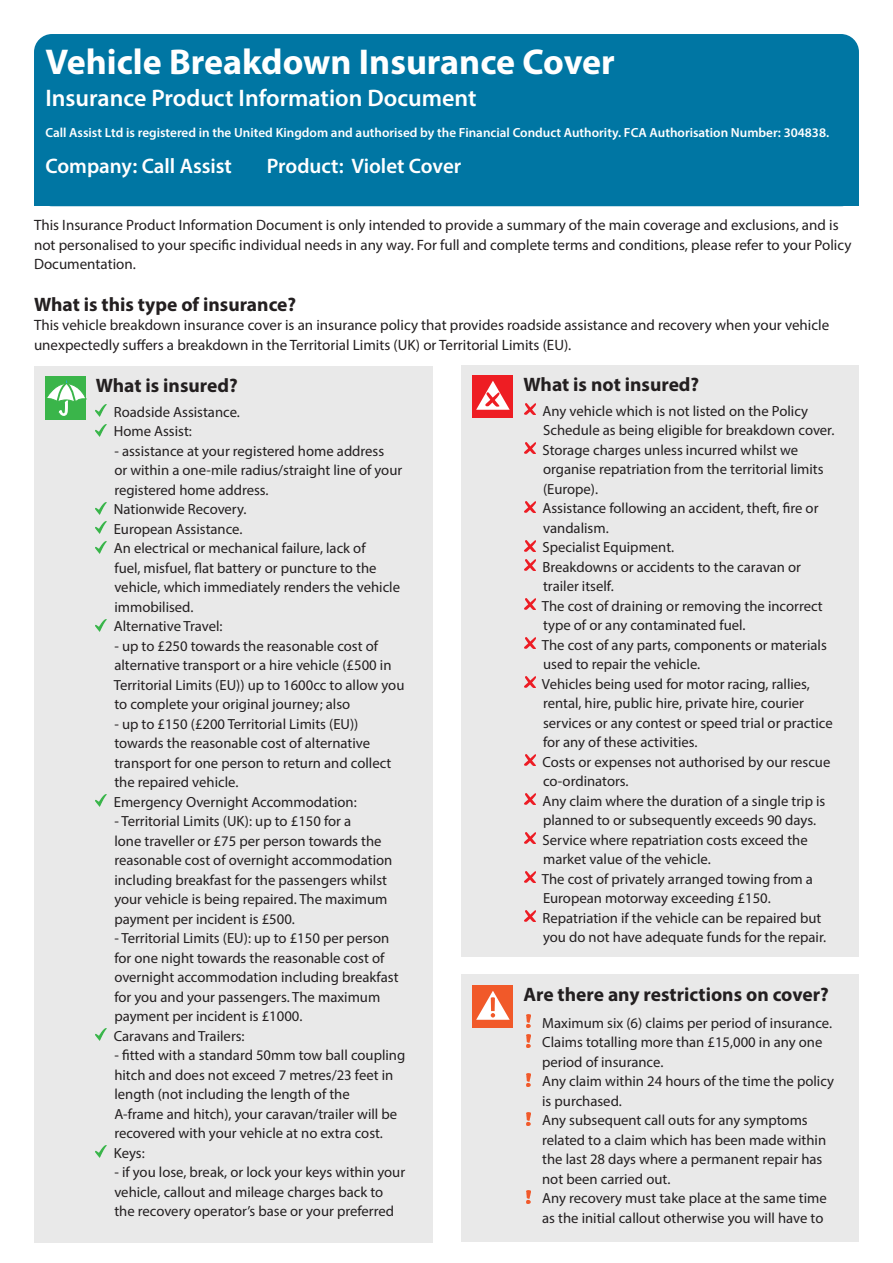
<style>
.page{position:relative;width:893px;height:1263px;background:#fff}
.page>*{position:absolute;margin:0;border:0;box-sizing:border-box;transform-origin:0 0}
.t1{font:700 36px "Myriad Pro";color:#fff}
.t2{font:600 24px "Myriad Pro";color:#fff}
.t3{font:600 21px "Myriad Pro";color:#fff}
.t4{font:700 19.5px "Myriad Pro";color:#231f20}
.t5{font:15px/19.5px "Myriad Pro";color:#231f20}
.t6{font:14.7px/19.5px "Myriad Pro";color:#231f20}
.t7{font:600 13.2px "Myriad Pro";color:#fff}
</style>
<div class="page">
<div style="left:34px;top:34px;width:825px;height:172px;background:#0076a3;border-radius:18px"></div>
<div style="left:34px;top:111px;width:825px;height:95px;background:#0076a3"></div>
<div style="left:34px;top:366px;width:399px;height:876px;background:#e9e9e9"></div>
<div style="left:461px;top:365px;width:398px;height:591px;background:#e9e9e9"></div>
<div style="left:461px;top:974px;width:398px;height:268px;background:#e9e9e9"></div>
<svg style="left:96px;top:405px;width:10px;height:12px"></svg>
<svg style="left:96px;top:424px;width:10px;height:12px"></svg>
<svg style="left:96px;top:502px;width:10px;height:12px"></svg>
<svg style="left:96px;top:522px;width:10px;height:12px"></svg>
<svg style="left:96px;top:541px;width:10px;height:12px"></svg>
<svg style="left:96px;top:619px;width:10px;height:12px"></svg>
<svg style="left:96px;top:795px;width:10px;height:12px"></svg>
<svg style="left:96px;top:1029px;width:10px;height:12px"></svg>
<svg style="left:96px;top:1146px;width:10px;height:12px"></svg>
<svg style="left:524px;top:404px;width:11px;height:11px"></svg>
<svg style="left:524px;top:443px;width:11px;height:11px"></svg>
<svg style="left:524px;top:501px;width:11px;height:11px"></svg>
<svg style="left:524px;top:540px;width:11px;height:11px"></svg>
<svg style="left:524px;top:560px;width:11px;height:11px"></svg>
<svg style="left:524px;top:599px;width:11px;height:11px"></svg>
<svg style="left:524px;top:638px;width:11px;height:11px"></svg>
<svg style="left:524px;top:677px;width:11px;height:11px"></svg>
<svg style="left:524px;top:755px;width:11px;height:11px"></svg>
<svg style="left:524px;top:794px;width:11px;height:11px"></svg>
<svg style="left:524px;top:833px;width:11px;height:11px"></svg>
<svg style="left:524px;top:872px;width:11px;height:11px"></svg>
<svg style="left:524px;top:911px;width:11px;height:11px"></svg>
<img style="left:526px;top:1014px;width:4px;height:14px">
<svg style="left:526px;top:1034px;width:4px;height:13px"></svg>
<svg style="left:526px;top:1073px;width:4px;height:13px"></svg>
<svg style="left:526px;top:1112px;width:4px;height:13px"></svg>
<svg style="left:526px;top:1190px;width:4px;height:13px"></svg>
<div style="left:45px;top:376px;width:41px;height:44px;background:#3ab54a"></div>
<svg style="left:47px;top:380px;width:38px;height:36px"></svg>
<div style="left:472px;top:375px;width:41px;height:43px;background:#ee1d23"></div>
<svg style="left:476px;top:381px;width:34px;height:29px"></svg>
<div style="left:472px;top:985px;width:41px;height:43px;background:#f15929"></div>
<svg style="left:476px;top:991px;width:34px;height:29px"></svg>
<p class="t1" style="left:45px;top:39px;width:571px">Vehicle Breakdown Insurance Cover</p>
<p class="t2" style="left:45px;top:82px;width:433px">Insurance Product Information Document</p>
<p class="t7" style="left:45px;top:124px;width:785px">Call Assist Ltd is registered in the United Kingdom and authorised by the Financial Conduct Authority. FCA Authorisation Number: 304838.</p>
<p class="t3" style="left:45px;top:153px;width:188px">Company: Call Assist</p>
<p class="t3" style="left:267px;top:153px;width:196px">Product: Violet Cover</p>
<p class="t5" style="left:34px;top:215px;width:819px">This Insurance Product Information Document is only intended to provide a summary of the main coverage and exclusions, and is not personalised to your specific individual needs in any way. For full and complete terms and conditions, please refer to your Policy<br>Documentation.</p>
<p class="t4" style="left:34px;top:292px;width:264px">What is this type of insurance?</p>
<p class="t5" style="left:34px;top:315px;width:797px">This vehicle breakdown insurance cover is an insurance policy that provides roadside assistance and recovery when your vehicle unexpectedly suffers a breakdown in the Territorial Limits (UK) or Territorial Limits (EU).</p>
<p class="t4" style="left:96px;top:373px;width:144px">What is insured?</p>
<p class="t6" style="left:114px;top:402px;width:128px">Roadside Assistance.</p>
<p class="t6" style="left:114px;top:421px;width:80px">Home Assist:</p>
<p class="t6" style="left:114px;top:441px;width:289px">- assistance at your registered home address<br>or within a one-mile radius/straight line of your registered home address.</p>
<p class="t6" style="left:114px;top:499px;width:134px">Nationwide Recovery.</p>
<p class="t6" style="left:114px;top:519px;width:130px">European Assistance.</p>
<p class="t6" style="left:114px;top:538px;width:288px">An electrical or mechanical failure, lack of<br>fuel, misfuel, flat battery or puncture to the vehicle, which immediately renders the vehicle immobilised.</p>
<p class="t6" style="left:114px;top:616px;width:110px">Alternative Travel:</p>
<p class="t6" style="left:114px;top:636px;width:292px">- up to £250 towards the reasonable cost of alternative transport or a hire vehicle (£500 in Territorial Limits (EU)) up to 1600cc to allow you to complete your original journey; also</p>
<p class="t6" style="left:114px;top:714px;width:279px">- up to £150 (£200 Territorial Limits (EU)) towards the reasonable cost of alternative transport for one person to return and collect the repaired vehicle.</p>
<p class="t6" style="left:114px;top:792px;width:244px">Emergency Overnight Accommodation:</p>
<p class="t6" style="left:114px;top:811px;width:238px">- Territorial Limits (UK): up to £150 for a</p>
<p class="t6" style="left:114px;top:831px;width:280px">lone traveller or £75 per person towards the reasonable cost of overnight accommodation including breakfast for the passengers whilst your vehicle is being repaired. The maximum payment per incident is £500.</p>
<p class="t6" style="left:114px;top:928px;width:286px">- Territorial Limits (EU): up to £150 per person for one night towards the reasonable cost of overnight accommodation including breakfast for you and your passengers. The maximum payment per incident is £1000.</p>
<p class="t6" style="left:114px;top:1026px;width:132px">Caravans and Trailers:</p>
<p class="t6" style="left:114px;top:1045px;width:292px">- fitted with a standard 50mm tow ball coupling hitch and does not exceed 7 metres/23 feet in length (not including the length of the</p>
<p class="t6" style="left:114px;top:1104px;width:284px">A-frame and hitch), your caravan/trailer will be recovered with your vehicle at no extra cost.</p>
<p class="t6" style="left:114px;top:1143px;width:33px">Keys:</p>
<p class="t6" style="left:114px;top:1162px;width:292px">- if you lose, break, or lock your keys within your vehicle, callout and mileage charges back to</p>
<p class="t6" style="left:114px;top:1201px;width:281px">the recovery operator’s base or your preferred</p>
<p class="t4" style="left:523px;top:372px;width:177px">What is not insured?</p>
<p class="t6" style="left:542px;top:401px;width:293px">Any vehicle which is not listed on the Policy<br>Schedule as being eligible for breakdown cover.</p>
<p class="t6" style="left:542px;top:440px;width:283px">Storage charges unless incurred whilst we organise repatriation from the territorial limits (Europe).</p>
<p class="t6" style="left:542px;top:498px;width:277px">Assistance following an accident, theft, fire or vandalism.</p>
<p class="t6" style="left:542px;top:537px;width:133px">Specialist Equipment.</p>
<p class="t6" style="left:542px;top:557px;width:260px">Breakdowns or accidents to the caravan or trailer itself.</p>
<p class="t6" style="left:542px;top:596px;width:282px">The cost of draining or removing the incorrect type of or any contaminated fuel.</p>
<p class="t6" style="left:542px;top:635px;width:286px">The cost of any parts, components or materials used to repair the vehicle.</p>
<p class="t6" style="left:542px;top:674px;width:292px">Vehicles being used for motor racing, rallies, rental, hire, public hire, private hire, courier services or any contest or speed trial or practice for any of these activities.</p>
<p class="t6" style="left:542px;top:752px;width:289px">Costs or expenses not authorised by our rescue co-ordinators.</p>
<p class="t6" style="left:542px;top:791px;width:284px">Any claim where the duration of a single trip is planned to or subsequently exceeds 90 days.</p>
<p class="t6" style="left:542px;top:830px;width:267px">Service where repatriation costs exceed the market value of the vehicle.</p>
<p class="t6" style="left:542px;top:869px;width:272px">The cost of privately arranged towing from a<br>European motorway exceeding £150.</p>
<p class="t6" style="left:542px;top:908px;width:285px">Repatriation if the vehicle can be repaired but you do not have adequate funds for the repair.</p>
<p class="t4" style="left:523px;top:981px;width:307px">Are there any restrictions on cover?</p>
<p class="t6" style="left:542px;top:1013px;width:291px">Maximum six (6) claims per period of insurance.</p>
<p class="t6" style="left:542px;top:1032px;width:282px">Claims totalling more than £15,000 in any one period of insurance.</p>
<p class="t6" style="left:542px;top:1071px;width:293px">Any claim within 24 hours of the time the policy is purchased.</p>
<p class="t6" style="left:542px;top:1110px;width:286px">Any subsequent call outs for any symptoms related to a claim which has been made within the last 28 days where a permanent repair has not been carried out.</p>
<p class="t6" style="left:542px;top:1188px;width:286px">Any recovery must take place at the same time as the initial callout otherwise you will have to</p>
</div>
